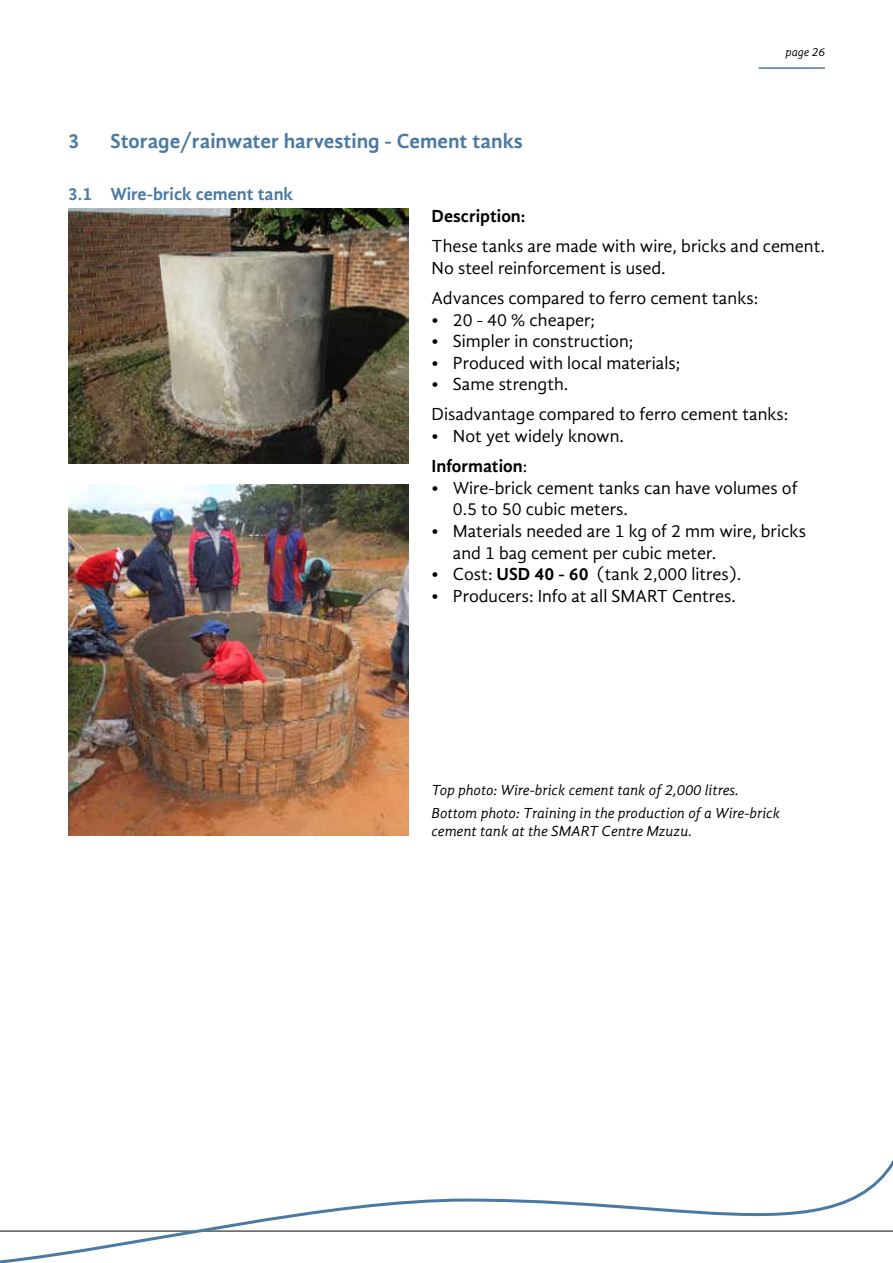
<style>
.page{position:relative;width:893px;height:1263px;background:#fff}
.page>*{position:absolute;margin:0;border:0;box-sizing:border-box;transform-origin:0 0}
.t1{font:700 21px "Gandhi Sans";color:#4a79a3}
.t2{font:18px/21.6px "Gandhi Sans";color:#000}
.t3{font:700 18px "Gandhi Sans";color:#4a79a3}
.t4{font:700 18px "Gandhi Sans";color:#000}
.t5{font:italic 15px/22.2px "Gandhi Sans";color:#000}
.t6{font:italic 12px "Gandhi Sans";letter-spacing:-.005em;color:#000}
.s1{font-weight:700}
</style>
<div class="page">
<hr style="left:759px;top:67px;width:66px;height:2px;background:#4a79a3">
<svg style="left:0;top:1160px;width:893px;height:103px"></svg>
<img style="left:68px;top:485px;width:340px;height:351px">
<img style="left:68px;top:208px;width:340px;height:255px">
<p class="t6" style="left:785px;top:46px;width:41px">page 26</p>
<p class="t1" style="left:68px;top:129px;width:13px">3</p>
<p class="t1" style="left:111px;top:129px;width:414px">Storage/rainwater harvesting - Cement tanks</p>
<p class="t3" style="left:68px;top:183px;width:227px">3.1 Wire-brick cement tank</p>
<p class="t4" style="left:432px;top:206px;width:95px">Description:</p>
<p class="t2" style="left:432px;top:235px;width:395px">These tanks are made with wire, bricks and cement.<br>No steel reinforcement is used.</p>
<p class="t2" style="left:432px;top:287px;width:328px">Advances compared to ferro cement tanks:</p>
<p class="t2" style="left:432px;top:309px;width:165px">• 20 - 40 % cheaper;</p>
<p class="t2" style="left:432px;top:330px;width:203px">• Simpler in construction;</p>
<p class="t2" style="left:432px;top:352px;width:250px">• Produced with local materials;</p>
<p class="t2" style="left:432px;top:369px;width:358px;line-height:30.2px">• Same strength.<br>Disadvantage compared to ferro cement tanks:</p>
<p class="t2" style="left:432px;top:421px;width:194px;line-height:30.2px">• Not yet widely known.<br><span class="s1">Information</span>:</p>
<p class="t2" style="left:453px;top:477px;width:346px;text-indent:-21px">• Wire-brick cement tanks can have volumes of<br>0.5 to 50 cubic meters.</p>
<p class="t2" style="left:453px;top:520px;width:355px;text-indent:-21px">• Materials needed are 1 kg of 2 mm wire, bricks and 1 bag cement per cubic meter.</p>
<p class="t2" style="left:432px;top:563px;width:311px">• Cost: <span class="s1">USD 40 - 60</span> (tank 2,000 litres).</p>
<p class="t2" style="left:432px;top:585px;width:306px">• Producers: Info at all SMART Centres.</p>
<p class="t5" style="left:432px;top:779px;width:350px">Top photo: Wire-brick cement tank of 2,000 litres.<br>Bottom photo: Training in the production of a Wire-brick</p>
<p class="t5" style="left:432px;top:819px;width:262px">cement tank at the SMART Centre Mzuzu.</p>
</div>
